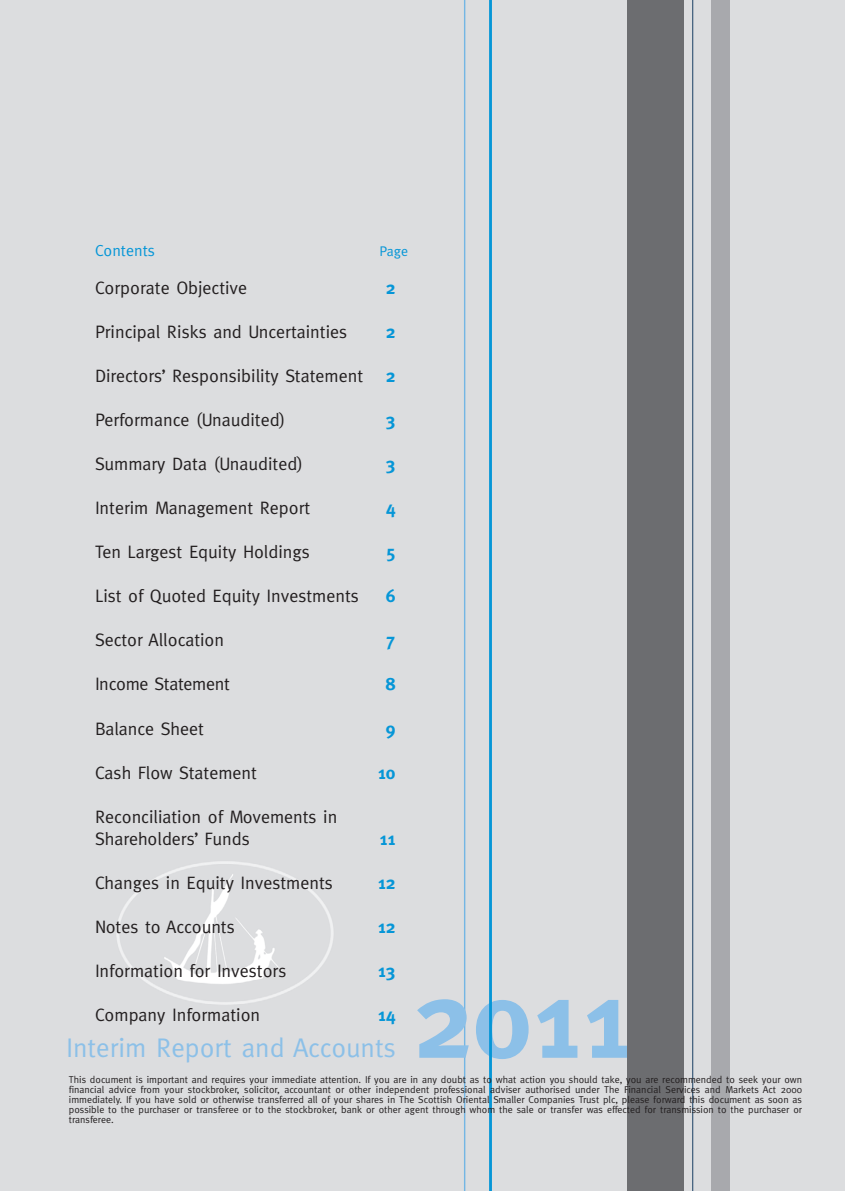
<style>
.page{position:relative;width:845px;height:1191px;background:#dcdddf}
.page>*{position:absolute;margin:0;border:0;box-sizing:border-box;transform-origin:0 0}
.t1{font:700 110.8px "Meta";color:#8cc0e8}
.t2{font:27px "Meta";color:#8cc0e8}
.t3{font:18px/22px "Meta";color:#231f20}
.t4{font:700 18px "Meta";color:#0696d7}
.t5{font:16px "Meta";color:#0696d7}
.t6{font:14px "Meta";color:#0696d7}
.t7{font:10px/10px "Meta";color:#231f20;text-align:justify}
</style>
<div class="page">
<img style="left:116px;top:861px;width:218px;height:144px">
<hr style="left:464px;top:0;width:1px;height:1191px;background:#74b6e4">
<hr style="left:692px;top:0;width:1px;height:1191px;background:#1a4064">
<hr style="left:489px;top:0;width:3px;height:1191px;background:#0696d7">
<div style="left:711px;top:0;width:18px;height:1191px;background:#a8a9ad"></div>
<div style="left:627px;top:0;width:56px;height:1191px;background:#6c6d70"></div>
<p class="t5" style="left:95px;top:244px;width:61px">Contents</p>
<p class="t6" style="left:379px;top:246px;width:30px">Page</p>
<p class="t3" style="left:95px;top:279px;width:154px">Corporate Objective</p>
<p class="t4" style="left:386px;top:279px;width:11px">2</p>
<p class="t3" style="left:95px;top:323px;width:254px">Principal Risks and Uncertainties</p>
<p class="t4" style="left:386px;top:323px;width:11px">2</p>
<p class="t3" style="left:95px;top:367px;width:270px">Directors’ Responsibility Statement</p>
<p class="t4" style="left:386px;top:367px;width:11px">2</p>
<p class="t3" style="left:95px;top:411px;width:192px">Performance (Unaudited)</p>
<p class="t4" style="left:386px;top:411px;width:11px">3</p>
<p class="t3" style="left:95px;top:455px;width:210px">Summary Data (Unaudited)</p>
<p class="t4" style="left:386px;top:455px;width:11px">3</p>
<p class="t3" style="left:95px;top:499px;width:217px">Interim Management Report</p>
<p class="t4" style="left:386px;top:499px;width:11px">4</p>
<p class="t3" style="left:95px;top:543px;width:216px">Ten Largest Equity Holdings</p>
<p class="t4" style="left:386px;top:543px;width:11px">5</p>
<p class="t3" style="left:95px;top:587px;width:265px">List of Quoted Equity Investments</p>
<p class="t4" style="left:386px;top:587px;width:11px">6</p>
<p class="t3" style="left:95px;top:631px;width:131px">Sector Allocation</p>
<p class="t4" style="left:386px;top:631px;width:11px">7</p>
<p class="t3" style="left:95px;top:675px;width:136px">Income Statement</p>
<p class="t4" style="left:386px;top:675px;width:11px">8</p>
<p class="t3" style="left:95px;top:719px;width:111px">Balance Sheet</p>
<p class="t4" style="left:386px;top:719px;width:11px">9</p>
<p class="t3" style="left:95px;top:763px;width:163px">Cash Flow Statement</p>
<p class="t4" style="left:378px;top:763px;width:19px">10</p>
<p class="t3" style="left:95px;top:807px;width:244px">Reconciliation of Movements in<br>Shareholders’ Funds</p>
<p class="t4" style="left:379px;top:829px;width:18px">11</p>
<p class="t3" style="left:95px;top:873px;width:239px">Changes in Equity Investments</p>
<p class="t4" style="left:378px;top:873px;width:19px">12</p>
<p class="t3" style="left:95px;top:917px;width:141px">Notes to Accounts</p>
<p class="t4" style="left:378px;top:917px;width:19px">12</p>
<p class="t3" style="left:95px;top:961px;width:193px">Information for Investors</p>
<p class="t4" style="left:378px;top:961px;width:19px">13</p>
<p class="t3" style="left:95px;top:1005px;width:167px">Company Information</p>
<p class="t4" style="left:378px;top:1005px;width:19px">14</p>
<p class="t2" style="left:66px;top:1038px;width:331px">Interim Report and Accounts</p>
<p class="t7" style="left:69px;top:1075px;width:735px">This document is important and requires your immediate attention. If you are in any doubt as to what action you should take, you are recommended to seek your own financial advice from your stockbroker, solicitor, accountant or other independent professional adviser authorised under The Financial Services and Markets Act 2000 immediately. If you have sold or otherwise transferred all of your shares in The Scottish Oriental Smaller Companies Trust plc, please forward this document as soon as possible to the purchaser or transferee or to the stockbroker, bank or other agent through whom the sale or transfer was effected for transmission to the purchaser or transferee.</p>
<p class="t1" style="left:413px;top:965px;width:220px">2011</p>
</div>
